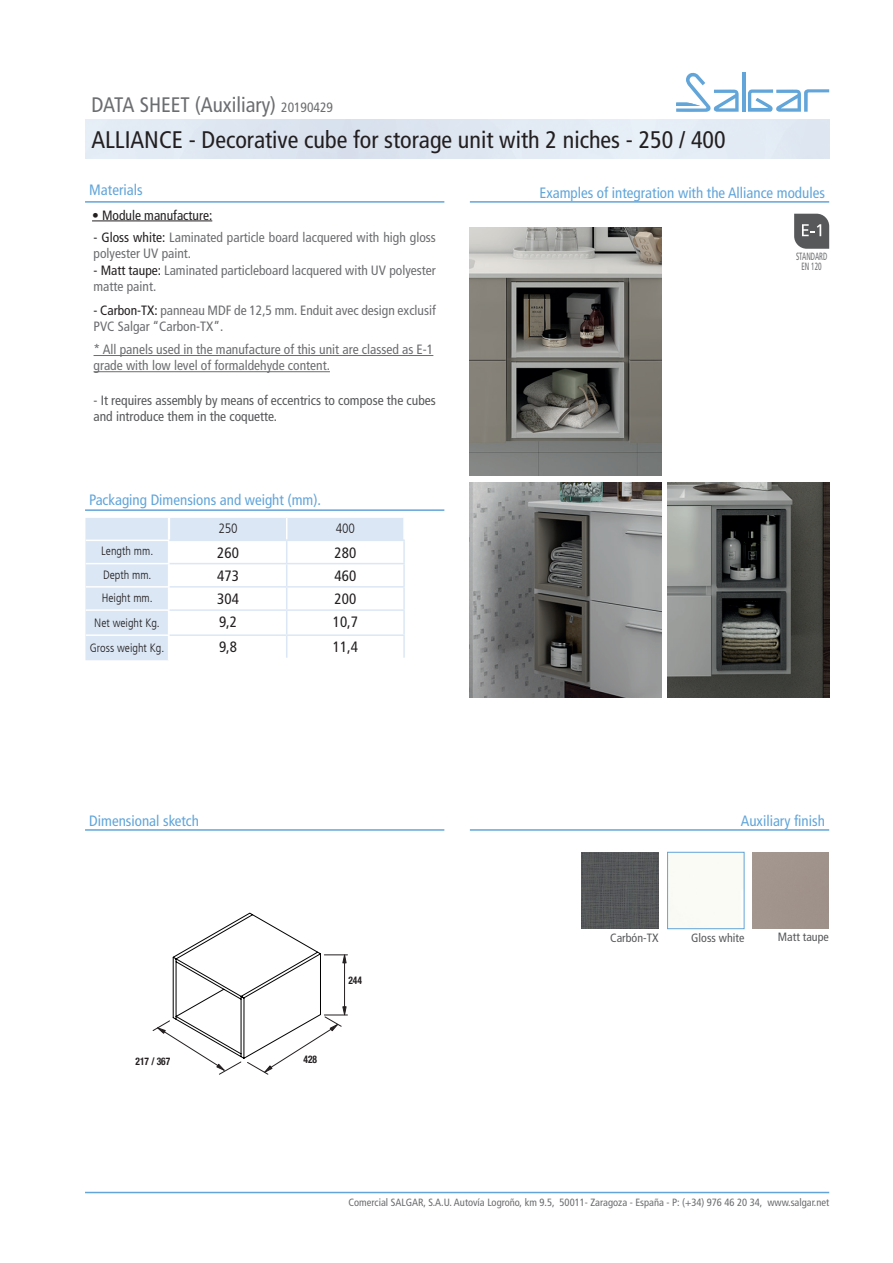
<style>
.page{position:relative;width:893px;height:1263px;background:#fff}
.page>*{position:absolute;margin:0;border:0;box-sizing:border-box;transform-origin:0 0}
.t1{font:condensed 24px "Frutiger LT";color:#231f20}
.t2{font:condensed 21px "Frutiger LT";color:#6c6d70}
.t3{font:condensed 15px "Frutiger LT";color:#62a5d9}
.t4{font:condensed 15px "Frutiger LT";color:#231f20}
.t5{font:condensed 13.5px/16.2px "Frutiger LT";color:#6c6d70}
.t6{font:condensed 13.5px/16.2px "Frutiger LT";color:#57585a}
.t7{font:condensed 13.5px "Frutiger LT";color:#231f20}
.t8{font:300 condensed 13.5px "Frutiger LT";color:#231f20}
.t9{font:300 condensed 12px "Frutiger LT";color:#231f20}
.t10{font:condensed 12px "Frutiger LT";color:#57585a}
.t11{font:condensed 10.5px "Frutiger LT";color:#6c6d70}
.separat{font:700 condensed 10.5px "Helvetica Neue";color:#231f20;scale:.9 1}
.t12{font:condensed 10.5px "Frutiger LT";color:#6c6d70;scale:.7 1}
.s1{font-size:13.5px}
.s2{color:#231f20}
</style>
<div class="page">
<hr style="left:742px;top:72px;width:3px;height:40px;background:#62a5d9">
<svg style="left:676px;top:72px;width:63px;height:40px"></svg>
<svg style="left:748px;top:89px;width:81px;height:23px"></svg>
<hr style="left:85px;top:1192px;width:744px;height:1px;background:#62a5d9">
<svg style="left:153px;top:913px;width:195px;height:161px"></svg>
<hr style="left:287px;top:540px;width:118px;height:1px;background:#dbe7f5">
<hr style="left:403px;top:541px;width:2px;height:22px;background:#dbe7f5">
<hr style="left:287px;top:563px;width:118px;height:1px;background:#dbe7f5">
<hr style="left:403px;top:564px;width:2px;height:22px;background:#dbe7f5">
<hr style="left:287px;top:586px;width:118px;height:2px;background:#dbe7f5">
<hr style="left:403px;top:588px;width:2px;height:21px;background:#dbe7f5">
<hr style="left:287px;top:609px;width:118px;height:2px;background:#dbe7f5">
<hr style="left:403px;top:611px;width:2px;height:23px;background:#dbe7f5">
<hr style="left:287px;top:634px;width:118px;height:2px;background:#dbe7f5">
<hr style="left:403px;top:636px;width:2px;height:22px;background:#dbe7f5">
<img style="left:582px;top:852px;width:76px;height:77px">
<svg style="left:794px;top:214px;width:35px;height:35px"></svg>
<hr style="left:94px;top:355px;width:339px;height:1px;background:#6c6d70">
<hr style="left:94px;top:371px;width:236px;height:1px;background:#6c6d70">
<hr style="left:92px;top:221px;width:120px;height:1px;background:#231f20">
<svg style="left:85px;top:518px;width:319px;height:142px"></svg>
<hr style="left:85px;top:201px;width:359px;height:2px;background:#62a5d9">
<hr style="left:85px;top:829px;width:359px;height:2px;background:#62a5d9">
<hr style="left:470px;top:829px;width:359px;height:2px;background:#62a5d9">
<hr style="left:470px;top:201px;width:359px;height:2px;background:#62a5d9">
<hr style="left:85px;top:509px;width:359px;height:2px;background:#62a5d9">
<div style="left:667px;top:852px;width:77px;height:77px;border:1px solid #62a5d9"></div>
<img style="left:470px;top:228px;width:191px;height:247px">
<img style="left:667px;top:483px;width:162px;height:214px">
<img style="left:470px;top:483px;width:191px;height:214px">
<p class="t2" style="left:91px;top:92px;width:243px">DATA SHEET (Auxiliary) <span class="s1">20190429</span></p>
<p class="t1" style="left:91px;top:126px;width:636px">ALLIANCE - Decorative cube for storage unit with 2 niches - 250 / 400</p>
<p class="t3" style="left:89px;top:181px;width:55px">Materials</p>
<p class="t3" style="left:539px;top:184px;width:287px">Examples of integration with the Alliance modules</p>
<p class="t7" style="left:92px;top:207px;width:122px">• Module manufacture:</p>
<p class="t5" style="left:94px;top:229px;width:344px"><span class="s2">- Gloss white:</span> Laminated particle board lacquered with high gloss polyester UV paint.</p>
<p class="t5" style="left:94px;top:262px;width:344px"><span class="s2">- Matt taupe:</span> Laminated particleboard lacquered with UV polyester matte paint.</p>
<p class="t5" style="left:94px;top:302px;width:344px"><span class="s2">- Carbon-TX:</span> panneau MDF de 12,5 mm. Enduit avec design exclusif</p>
<p class="t5" style="left:94px;top:318px;width:131px">PVC Salgar “Carbon-TX”.</p>
<p class="t5" style="left:94px;top:341px;width:341px">* All panels used in the manufacture of this unit are classed as E-1</p>
<p class="t5" style="left:94px;top:358px;width:238px">grade with low level of formaldehyde content.</p>
<p class="t6" style="left:94px;top:392px;width:344px">- It requires assembly by means of eccentrics to compose the cubes and introduce them in the coquette.</p>
<p class="t3" style="left:89px;top:491px;width:233px">Packaging Dimensions and weight (mm).</p>
<p class="t9" style="left:101px;top:544px;width:54px">Length mm.</p>
<p class="t9" style="left:103px;top:568px;width:50px">Depth mm.</p>
<p class="t9" style="left:102px;top:591px;width:52px">Height mm.</p>
<p class="t9" style="left:94px;top:616px;width:67px">Net weight Kg.</p>
<p class="t9" style="left:90px;top:641px;width:76px">Gross weight Kg.</p>
<p class="t8" style="left:218px;top:521px;width:21px">250</p>
<p class="t8" style="left:336px;top:521px;width:21px">400</p>
<p class="t4" style="left:217px;top:544px;width:23px">260</p>
<p class="t4" style="left:335px;top:544px;width:23px">280</p>
<p class="t4" style="left:217px;top:567px;width:23px">473</p>
<p class="t4" style="left:335px;top:567px;width:23px">460</p>
<p class="t4" style="left:217px;top:590px;width:23px">304</p>
<p class="t4" style="left:335px;top:590px;width:23px">200</p>
<p class="t4" style="left:219px;top:613px;width:19px">9,2</p>
<p class="t4" style="left:333px;top:613px;width:27px">10,7</p>
<p class="t4" style="left:219px;top:638px;width:19px">9,8</p>
<p class="t4" style="left:333px;top:638px;width:27px">11,4</p>
<p class="t3" style="left:89px;top:812px;width:111px">Dimensional sketch</p>
<p class="separat" style="left:348px;top:974px;width:17px">244</p>
<p class="separat" style="left:135px;top:1055px;width:40px">217 / 367</p>
<p class="separat" style="left:304px;top:1053px;width:17px">428</p>
<p class="t12" style="left:796px;top:250px;width:46px">STANDARD</p>
<p class="t12" style="left:801px;top:260px;width:30px">EN 120</p>
<p class="t3" style="left:741px;top:812px;width:86px">Auxiliary finish</p>
<p class="t10" style="left:610px;top:930px;width:50px">Carbón-TX</p>
<p class="t10" style="left:691px;top:930px;width:55px">Gloss white</p>
<p class="t10" style="left:778px;top:929px;width:52px">Matt taupe</p>
<p class="t11" style="left:349px;top:1196px;width:482px">Comercial SALGAR, S.A.U. Autovía Logroño, km 9.5, 50011- Zaragoza - España - P: (+34) 976 46 20 34, www.salgar.net</p>
</div>
